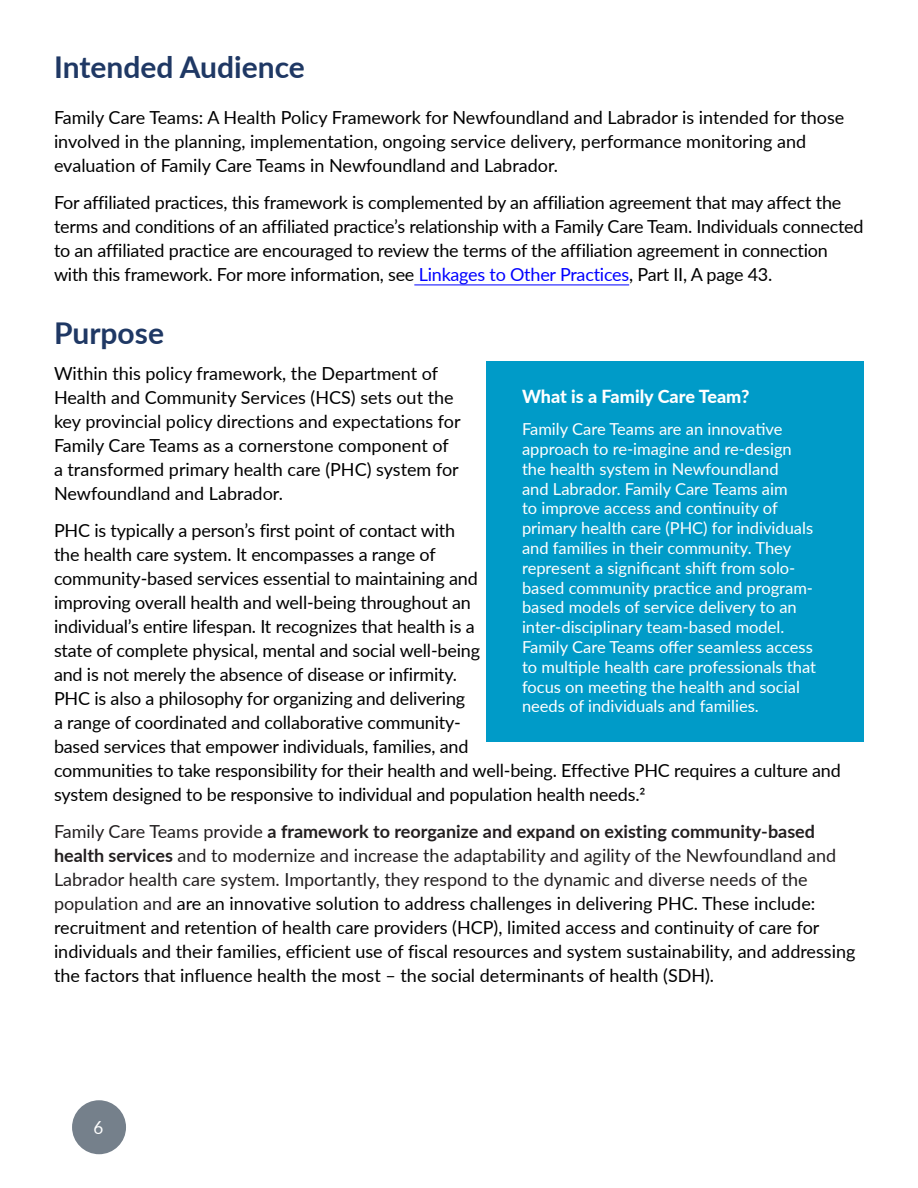
<style>
.page{position:relative;width:918px;height:1188px;background:#fff}
.page>*{position:absolute;margin:0;border:0;box-sizing:border-box;transform-origin:0 0}
.Heading_1{font:700 30px "Lato";color:#1f3864}
.t1{font:18px/24px "Lato";letter-spacing:-.01em;color:#000}
.t2{font:800 18px "Lato";color:#fff}
.t3{font:18px "Lato";color:#fff;scale:.95 1}
.List_Paragraph{font:16.5px/19.8px "Lato";color:#fff}
.s1{color:#00f}
.s2{color:#231f20}
.s3{font-weight:700;color:#231f20}
</style>
<div class="page">
<div style="left:72px;top:1100px;width:54px;height:54px;background:#75808b;border-radius:50%"></div>
<hr style="left:414px;top:285px;width:215px;height:1px;background:#00f">
<div style="left:486px;top:361px;width:378px;height:380px;background:#009bc8"></div>
<p class="Heading_1" style="left:54px;top:45px;width:252px">Intended Audience</p>
<p class="t1" style="left:54px;top:104px;width:792px">Family Care Teams: A Health Policy Framework for Newfoundland and Labrador is intended for those involved in the planning, implementation, ongoing service delivery, performance monitoring and evaluation of Family Care Teams in Newfoundland and Labrador.</p>
<p class="t1" style="left:54px;top:189px;width:811px">For affiliated practices, this framework is complemented by an affiliation agreement that may affect the terms and conditions of an affiliated practice’s relationship with a Family Care Team. Individuals connected to an affiliated practice are encouraged to review the terms of the affiliation agreement in connection with this framework. For more information, see <span class="s1">Linkages to Other Practices</span>, Part II, A page 43.</p>
<p class="Heading_1" style="left:54px;top:311px;width:112px">Purpose</p>
<p class="t1" style="left:54px;top:361px;width:408px">Within this policy framework, the Department of Health and Community Services (HCS) sets out the key provincial policy directions and expectations for Family Care Teams as a cornerstone component of a transformed primary health care (PHC) system for Newfoundland and Labrador.</p>
<p class="t1" style="left:54px;top:518px;width:788px">PHC is typically a person’s first point of contact with<br>the health care system. It encompasses a range of<br>community-based services essential to maintaining and<br>improving overall health and well-being throughout an<br>individual’s entire lifespan. It recognizes that health is a<br>state of complete physical, mental and social well-being<br>and is not merely the absence of disease or infirmity.<br>PHC is also a philosophy for organizing and delivering<br>a range of coordinated and collaborative community-<br>based services that empower individuals, families, and<br>communities to take responsibility for their health and well-being. Effective PHC requires a culture and system designed to be responsive to individual and population health needs.2</p>
<p class="t1" style="left:54px;top:819px;width:803px"><span class="s2">Family Care Teams provide</span> <span class="s3">a framework to reorganize and expand on existing community-based health services</span> <span class="s2">and to modernize and increase the adaptability and agility of the Newfoundland and Labrador health care system. Importantly, they respond to the dynamic and diverse needs of the population and</span> are an innovative solution to address challenges in delivering PHC. These include: recruitment and retention of health care providers (HCP), limited access and continuity of care for individuals and their families, efficient use of fiscal resources and system sustainability, and addressing the factors that influence health the most – the social determinants of health (SDH).</p>
<p class="t2" style="left:522px;top:383px;width:229px">What is a Family Care Team?</p>
<p class="List_Paragraph" style="left:522px;top:419px;width:296px">Family Care Teams are an innovative approach to re-imagine and re-design the health system in Newfoundland<br>and Labrador. Family Care Teams aim<br>to improve access and continuity of primary health care (PHC) for individuals and families in their community. They represent a significant shift from solo&shy;based community practice and program&shy;based models of service delivery to an inter-disciplinary team-based model.<br>Family Care Teams offer seamless access to multiple health care professionals that focus on meeting the health and social needs of individuals and families.</p>
<p class="t3" style="left:93px;top:1115px;width:12px">6</p>
</div>
